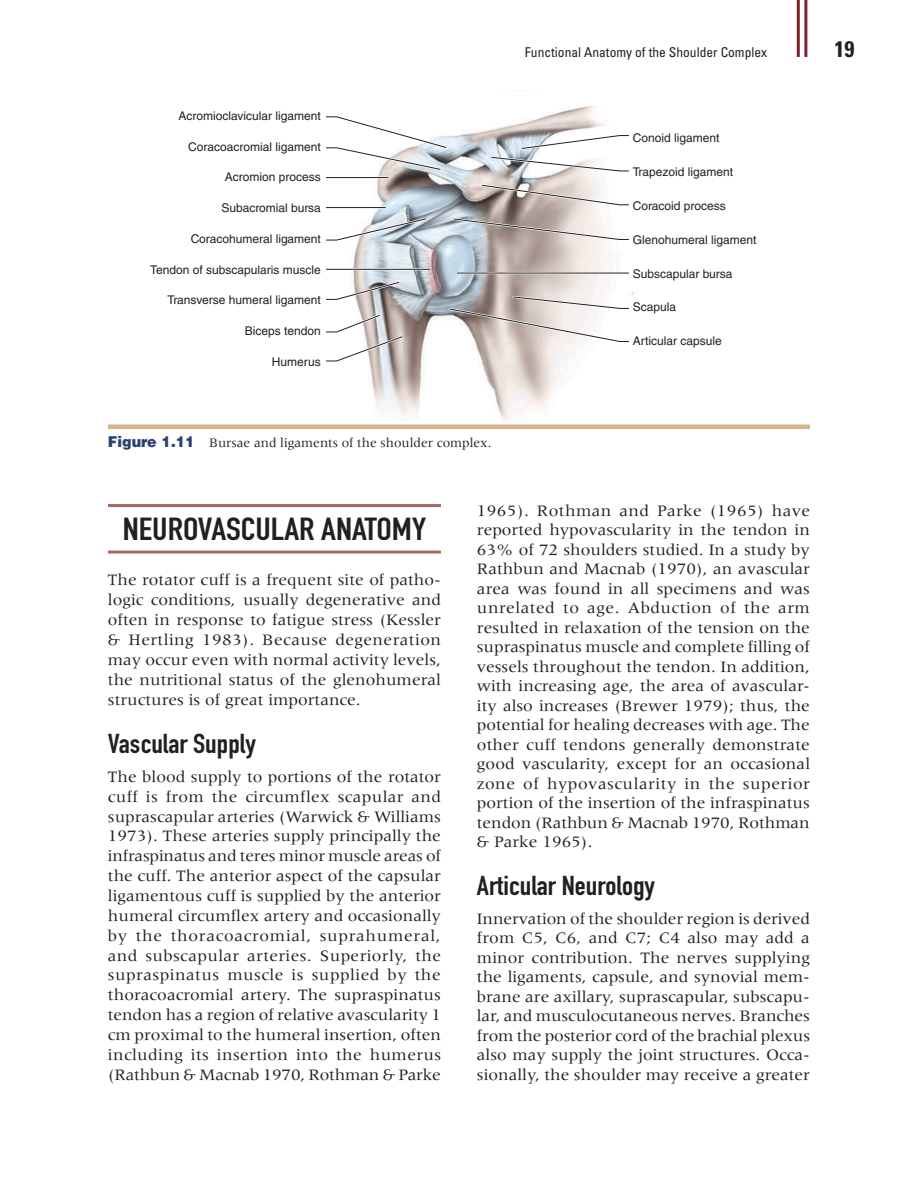
<style>
.page{position:relative;width:918px;height:1188px;background:#fff}
.page>*{position:absolute;margin:0;border:0;box-sizing:border-box;transform-origin:0 0}
.t1{font:31.5px "DIN Engschrift Std";color:#231f20;scale:1.15 1}
.t2{font:27px "DIN Engschrift Std";color:#231f20;scale:1.1 1}
.t3{font:700 condensed 22.5px "Univers LT Std";color:#231f20}
.t4{font:16.5px/19.5px "Meridien LT Std";color:#231f20;text-align:justify;scale:1.05 1}
.t5{font:13.5px "Meridien LT Std";color:#231f20}
.t6{font:condensed 13.5px "Univers LT Std";color:#231f20}
.t7{font:12px "Helvetica";color:#231f20}
.t8{font:12px "Helvetica LT Std";color:#231f20}
.s1{font-family:"Helvetica LT Std";font-weight:900;font-size:15px;color:#2b426e}
</style>
<div class="page">
<hr style="left:797px;top:0;width:3px;height:57px;background:#7d1e28">
<hr style="left:804px;top:0;width:3px;height:57px;background:#7d1e28">
<hr style="left:108px;top:504px;width:333px;height:3px;background:#a56960">
<hr style="left:108px;top:551px;width:333px;height:3px;background:#a56960">
<img style="left:334px;top:105px;width:307px;height:320px">
<svg style="left:489px;top:133px;width:142px;height:40px"></svg>
<svg style="left:480px;top:183px;width:151px;height:24px"></svg>
<hr style="left:457px;top:272px;width:172px;height:2px;background:#fff">
<hr style="left:457px;top:273px;width:172px;height:1px;background:#231f20">
<svg style="left:326px;top:115px;width:123px;height:57px"></svg>
<hr style="left:326px;top:176px;width:62px;height:3px;background:#fff">
<hr style="left:326px;top:177px;width:62px;height:1px;background:#231f20">
<svg style="left:326px;top:280px;width:76px;height:22px"></svg>
<hr style="left:326px;top:268px;width:104px;height:2px;background:#fff">
<hr style="left:326px;top:269px;width:104px;height:1px;background:#231f20">
<svg style="left:326px;top:312px;width:79px;height:51px"></svg>
<svg style="left:452px;top:217px;width:179px;height:25px"></svg>
<svg style="left:326px;top:216px;width:103px;height:26px"></svg>
<hr style="left:326px;top:206px;width:59px;height:3px;background:#fff">
<hr style="left:326px;top:207px;width:59px;height:1px;background:#231f20">
<svg style="left:447px;top:294px;width:184px;height:50px"></svg>
<hr style="left:108px;top:425px;width:702px;height:4px;background:#d7b484">
<p class="t7" style="left:178px;top:109px;width:144px">Acromioclavicular ligament</p>
<p class="t7" style="left:188px;top:139px;width:134px">Coracoacromial ligament</p>
<p class="t7" style="left:225px;top:170px;width:98px">Acromion process</p>
<p class="t8" style="left:222px;top:201px;width:101px">Subacromial bursa</p>
<p class="t8" style="left:191px;top:232px;width:132px">Coracohumeral ligament</p>
<p class="t7" style="left:150px;top:262px;width:172px">Tendon of subscapularis muscle</p>
<p class="t7" style="left:167px;top:293px;width:155px">Transverse humeral ligament</p>
<p class="t7" style="left:245px;top:324px;width:78px">Biceps tendon</p>
<p class="t7" style="left:272px;top:355px;width:50px">Humerus</p>
<p class="t5" style="left:108px;top:435px;width:385px"><span class="s1">Figure 1.11</span> Bursae and ligaments of the shoulder complex.</p>
<p class="t6" style="left:525px;top:44px;width:244px">Functional Anatomy of the Shoulder Complex</p>
<h3 class="t3" style="left:834px;top:35px;width:21px">19</h3>
<p class="t7" style="left:633px;top:131px;width:88px">Conoid ligament</p>
<p class="t7" style="left:633px;top:165px;width:102px">Trapezoid ligament</p>
<p class="t7" style="left:633px;top:199px;width:95px">Coracoid process</p>
<p class="t8" style="left:633px;top:232px;width:125px">Glenohumeral ligament</p>
<p class="t7" style="left:633px;top:266px;width:101px">Subscapular bursa</p>
<p class="t8" style="left:633px;top:300px;width:45px">Scapula</p>
<p class="t8" style="left:633px;top:334px;width:91px">Articular capsule</p>
<h1 class="t1" style="left:123px;top:511px;width:265px">NEUROVASCULAR ANATOMY</h1>
<p class="t4" style="left:108px;top:570px;width:319px">The rotator cuff is a frequent site of patho&shy;logic conditions, usually degenerative and often in response to fatigue stress (Kessler &amp; Hertling 1983). Because degeneration may occur even with normal activity levels, the nutritional status of the glenohumeral structures is of great importance.</p>
<h2 class="t2" style="left:108px;top:728px;width:136px">Vascular Supply</h2>
<p class="t4" style="left:108px;top:767px;width:319px">The blood supply to portions of the rotator cuff is from the circumflex scapular and suprascapular arteries (Warwick &amp; Williams 1973). These arteries supply principally the infraspinatus and teres minor muscle areas of the cuff. The anterior aspect of the capsular ligamentous cuff is supplied by the anterior humeral circumflex artery and occasionally by the thoracoacromial, suprahumeral, and subscapular arteries. Superiorly, the supraspinatus muscle is supplied by the thoracoacromial artery. The supraspinatus tendon has a region of relative avascularity 1 cm proximal to the humeral insertion, often including its insertion into the humerus (Rathbun &amp; Macnab 1970, Rothman &amp; Parke</p>
<p class="t4" style="left:477px;top:501px;width:319px">1965). Rothman and Parke (1965) have reported hypovascularity in the tendon in 63% of 72 shoulders studied. In a study by Rathbun and Macnab (1970), an avascular area was found in all specimens and was unrelated to age. Abduction of the arm resulted in relaxation of the tension on the supraspinatus muscle and complete filling of vessels throughout the tendon. In addition, with increasing age, the area of avascular&shy;ity also increases (Brewer 1979); thus, the potential for healing decreases with age. The other cuff tendons generally demonstrate good vascularity, except for an occasional zone of hypovascularity in the superior portion of the insertion of the infraspinatus tendon (Rathbun &amp; Macnab 1970, Rothman &amp; Parke 1965).</p>
<h2 class="t2" style="left:477px;top:870px;width:163px">Articular Neurology</h2>
<p class="t4" style="left:477px;top:908px;width:319px">Innervation of the shoulder region is derived from C5, C6, and C7; C4 also may add a minor contribution. The nerves supplying the ligaments, capsule, and synovial mem&shy;brane are axillary, suprascapular, subscapu&shy;lar, and musculocutaneous nerves. Branches from the posterior cord of the brachial plexus also may supply the joint structures. Occa&shy;sionally, the shoulder may receive a greater</p>
</div>
